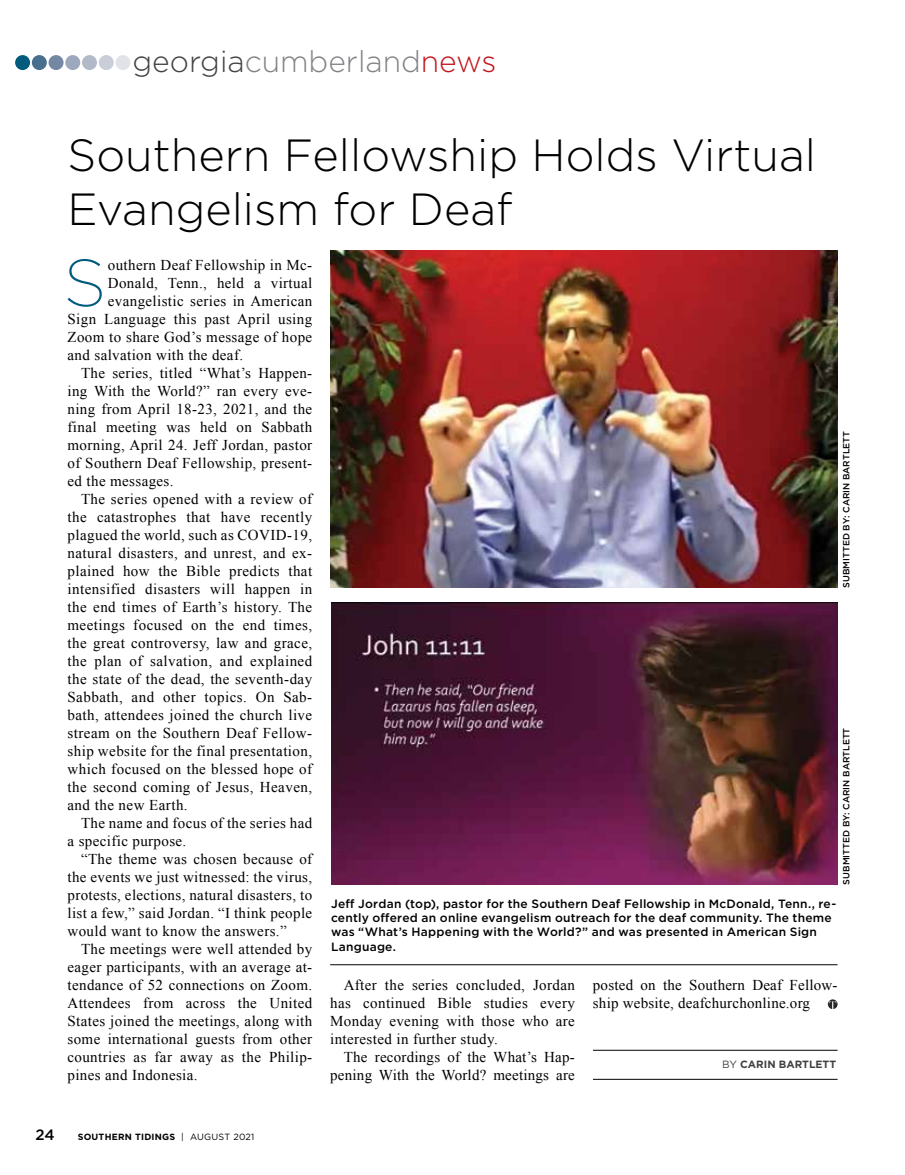
<style>
.page{position:relative;width:905px;height:1175px;background:#fff}
.page>*{position:absolute;margin:0;border:0;box-sizing:border-box;transform-origin:0 0}
.t1{font:200 66.45px "Gotham";color:#005b7d}
.t2{font:300 45px/54px "Gotham";color:#000}
.t3{font:300 30px "Gotham";color:#808285}
.t4{font:15px/18px "Times New Roman";letter-spacing:.025em;color:#000;text-align:justify}
.t5{font:500 15px "Gotham";color:#000}
.t6{font:500 12px/14.4px "Gotham";letter-spacing:.02em;color:#000}
.t7{font:700 10.5px "Gotham";color:#414042}
.t8{font:500 9px "Gotham";color:#000}
.t9{font:700 9px "Gotham";letter-spacing:.025em;color:#000}
.s1{color:#414042}
.s2{color:#c2151c}
.s3{font-weight:400}
</style>
<div class="page">
<hr style="left:593px;top:1078px;width:244px;height:1px;background:#000">
<hr style="left:593px;top:1049px;width:244px;height:1px;background:#000">
<hr style="left:330px;top:964px;width:507px;height:1px;background:#000">
<img style="left:331px;top:602px;width:506px;height:282px">
<img style="left:330px;top:251px;width:507px;height:337px">
<div style="left:15px;top:55px;width:15px;height:15px;background:#005b7d;border-radius:50%"></div>
<div style="left:32px;top:55px;width:15px;height:15px;background:#496f8f;border-radius:50%"></div>
<div style="left:49px;top:55px;width:15px;height:15px;background:#7488a3;border-radius:50%"></div>
<div style="left:65px;top:55px;width:15px;height:15px;background:#9da8bc;border-radius:50%"></div>
<div style="left:82px;top:55px;width:15px;height:15px;background:#b2baca;border-radius:50%"></div>
<div style="left:99px;top:55px;width:15px;height:15px;background:#c9ced9;border-radius:50%"></div>
<div style="left:115px;top:55px;width:15px;height:15px;background:#e2e3e9;border-radius:50%"></div>
<svg style="left:827px;top:999px;width:10px;height:10px"></svg>
<svg style="left:829px;top:1001px;width:7px;height:8px"></svg>
<h3 class="t3" style="left:132px;top:42px;width:365px"><span class="s1">georgia</span>cumberland<span class="s2">news</span></h3>
<h2 class="t2" style="left:68px;top:127px;width:750px">Southern Fellowship Holds Virtual<br>Evangelism for Deaf</h2>
<h1 class="t1" style="left:64px;top:241px;width:44px">S</h1>
<p class="t4" style="left:108px;top:256px;width:206px">outhern Deaf Fellowship in Mc-</p>
<p class="t4" style="left:108px;top:274px;width:206px">Donald, Tenn., held a virtual</p>
<p class="t4" style="left:108px;top:292px;width:206px">evangelistic series in American</p>
<p class="t4" style="left:67px;top:310px;width:246px">Sign Language this past April using</p>
<p class="t4" style="left:67px;top:328px;width:246px">Zoom to share God’s message of hope</p>
<p class="t4" style="left:67px;top:346px;width:177px">and salvation with the deaf.</p>
<p class="t4" style="left:81px;top:364px;width:233px">The series, titled “What’s Happen-</p>
<p class="t4" style="left:67px;top:382px;width:246px">ing With the World?” ran every eve-</p>
<p class="t4" style="left:67px;top:400px;width:246px">ning from April 18-23, 2021, and the</p>
<p class="t4" style="left:67px;top:418px;width:246px">final meeting was held on Sabbath</p>
<p class="t4" style="left:67px;top:436px;width:246px">morning, April 24. Jeff Jordan, pastor</p>
<p class="t4" style="left:67px;top:454px;width:246px">of Southern Deaf Fellowship, present-</p>
<p class="t4" style="left:67px;top:472px;width:108px">ed the messages.</p>
<p class="t4" style="left:81px;top:490px;width:233px">The series opened with a review of</p>
<p class="t4" style="left:67px;top:508px;width:246px">the catastrophes that have recently</p>
<p class="t4" style="left:67px;top:526px;width:246px">plagued the world, such as COVID-19,</p>
<p class="t4" style="left:67px;top:544px;width:246px">natural disasters, and unrest, and ex-</p>
<p class="t4" style="left:67px;top:562px;width:246px">plained how the Bible predicts that</p>
<p class="t4" style="left:67px;top:580px;width:246px">intensified disasters will happen in</p>
<p class="t4" style="left:67px;top:598px;width:246px">the end times of Earth’s history. The</p>
<p class="t4" style="left:67px;top:616px;width:246px">meetings focused on the end times,</p>
<p class="t4" style="left:67px;top:634px;width:246px">the great controversy, law and grace,</p>
<p class="t4" style="left:67px;top:652px;width:246px">the plan of salvation, and explained</p>
<p class="t4" style="left:67px;top:670px;width:246px">the state of the dead, the seventh-day</p>
<p class="t4" style="left:67px;top:688px;width:246px">Sabbath, and other topics. On Sab-</p>
<p class="t4" style="left:67px;top:706px;width:246px">bath, attendees joined the church live</p>
<p class="t4" style="left:67px;top:724px;width:246px">stream on the Southern Deaf Fellow-</p>
<p class="t4" style="left:67px;top:742px;width:246px">ship website for the final presentation,</p>
<p class="t4" style="left:67px;top:760px;width:246px">which focused on the blessed hope of</p>
<p class="t4" style="left:67px;top:778px;width:246px">the second coming of Jesus, Heaven,</p>
<p class="t4" style="left:67px;top:796px;width:122px">and the new Earth.</p>
<p class="t4" style="left:81px;top:814px;width:233px">The name and focus of the series had</p>
<p class="t4" style="left:67px;top:832px;width:120px">a specific purpose.</p>
<p class="t4" style="left:81px;top:850px;width:233px">“The theme was chosen because of</p>
<p class="t4" style="left:67px;top:868px;width:246px">the events we just witnessed: the virus,</p>
<p class="t4" style="left:67px;top:886px;width:246px">protests, elections, natural disasters, to</p>
<p class="t4" style="left:67px;top:904px;width:246px">list a few,” said Jordan. “I think people</p>
<p class="t4" style="left:67px;top:922px;width:221px">would want to know the answers.”</p>
<p class="t4" style="left:81px;top:940px;width:233px">The meetings were well attended by</p>
<p class="t4" style="left:67px;top:958px;width:246px">eager participants, with an average at-</p>
<p class="t4" style="left:67px;top:976px;width:246px">tendance of 52 connections on Zoom.</p>
<p class="t4" style="left:67px;top:994px;width:246px">Attendees from across the United</p>
<p class="t4" style="left:67px;top:1012px;width:246px">States joined the meetings, along with</p>
<p class="t4" style="left:67px;top:1030px;width:246px">some international guests from other</p>
<p class="t4" style="left:67px;top:1048px;width:246px">countries as far away as the Philip-</p>
<p class="t4" style="left:67px;top:1066px;width:132px">pines and Indonesia.</p>
<p class="t8" style="left:840px;top:588px;width:158px;rotate:-90deg">SUBMITTED BY: CARIN BARTLETT</p>
<p class="t8" style="left:840px;top:884px;width:158px;rotate:-90deg">SUBMITTED BY: CARIN BARTLETT</p>
<p class="t6" style="left:331px;top:896px;width:506px">Jeff Jordan (top), pastor for the Southern Deaf Fellowship in McDonald, Tenn., re&shy;cently offered an online evangelism outreach for the deaf community. The theme was “What’s Happening with the World?” and was presented in American Sign Language.</p>
<p class="t4" style="left:330px;top:976px;width:246px;text-indent:13px">After the series concluded, Jordan has continued Bible studies every Monday evening with those who are interested in further study.</p>
<p class="t4" style="left:330px;top:1048px;width:246px;text-align:right">The recordings of the What’s Hap&shy;pening With the World? meetings are</p>
<p class="t4" style="left:593px;top:976px;width:246px">posted on the Southern Deaf Fellow&shy;ship website, deafchurchonline.org</p>
<p class="t7" style="left:722px;top:1057px;width:115px"><span class="s3">BY</span> CARIN BARTLETT</p>
<p class="t5" style="left:35px;top:1124px;width:21px">24</p>
<p class="t9" style="left:78px;top:1130px;width:178px">SOUTHERN TIDINGS <span class="s3">| AUGUST 2021</span></p>
</div>
